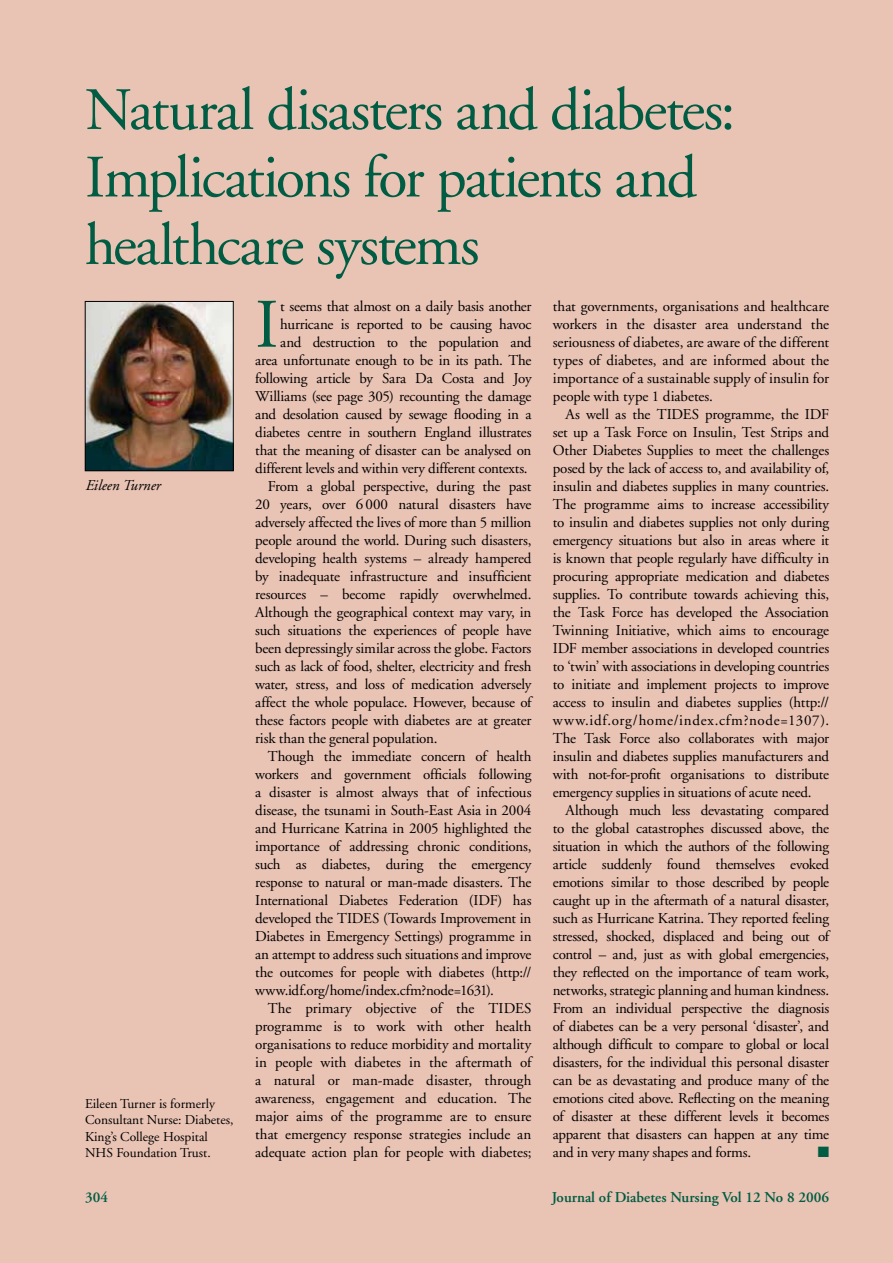
<style>
.page{position:relative;width:893px;height:1263px;background:#e9c3b4}
.page>*{position:absolute;margin:0;border:0;box-sizing:border-box;transform-origin:0 0}
.t1{font:69.3px "Adobe Garamond";color:#005c42}
.t2{font:60px/67.5px "Adobe Garamond";letter-spacing:-.03em;color:#005c42}
.t3{font:15px/18px "Adobe Garamond";letter-spacing:-.01em;color:#000;text-align:justify}
.t4{font:600 15px "Adobe Garamond";color:#005c42}
.t5{font:italic 15px "Adobe Garamond";color:#000}
.t6{font:15px "Zapf Dingbats ITC";color:#005c42}
.t7{font:13.5px/16.2px "Adobe Garamond";color:#000}
</style>
<div class="page">
<img style="left:87px;top:303px;width:145px;height:166px">
<div style="left:85px;top:301px;width:149px;height:170px;border:1px solid #000"></div>
<h2 class="t2" style="left:85px;top:78px;width:652px">Natural disasters and diabetes:<br>Implications for patients and healthcare systems</h2>
<h1 class="t1" style="left:255px;top:288px;width:25px">I</h1>
<p class="t3" style="left:280px;top:297px;width:253px">t seems that almost on a daily basis another</p>
<p class="t3" style="left:553px;top:297px;width:278px">that governments, organisations and healthcare workers in the disaster area understand the seriousness of diabetes, are aware of the different types of diabetes, and are informed about the importance of a sustainable supply of insulin for people with type 1 diabetes.</p>
<p class="t3" style="left:553px;top:405px;width:278px;text-indent:13px">As well as the TIDES programme, the IDF set up a Task Force on Insulin, Test Strips and Other Diabetes Supplies to meet the challenges posed by the lack of access to, and availability of, insulin and diabetes supplies in many countries.<br>The programme aims to increase accessibility to insulin and diabetes supplies not only during emergency situations but also in areas where it is known that people regularly have difficulty in procuring appropriate medication and diabetes supplies. To contribute towards achieving this, the Task Force has developed the Association Twinning Initiative, which aims to encourage IDF member associations in developed countries to ‘twin’ with associations in developing countries to initiate and implement projects to improve access to insulin and diabetes supplies (http:// www.idf.org/home/index.cfm?node=1307).<br>The Task Force also collaborates with major insulin and diabetes supplies manufacturers and with not-for-profit organisations to distribute emergency supplies in situations of acute need.</p>
<p class="t3" style="left:553px;top:801px;width:278px;text-indent:13px">Although much less devastating compared to the global catastrophes discussed above, the situation in which the authors of the following article suddenly found themselves evoked emotions similar to those described by people caught up in the aftermath of a natural disaster, such as Hurricane Katrina. They reported feeling stressed, shocked, displaced and being out of control – and, just as with global emergencies, they reflected on the importance of team work, networks, strategic planning and human kindness.<br>From an individual perspective the diagnosis of diabetes can be a very personal ‘disaster’, and although difficult to compare to global or local disasters, for the individual this personal disaster can be as devastating and produce many of the emotions cited above. Reflecting on the meaning of disaster at these different levels it becomes apparent that disasters can happen at any time and in very many shapes and forms.</p>
<p class="t3" style="left:280px;top:315px;width:253px">hurricane is reported to be causing havoc</p>
<p class="t3" style="left:280px;top:333px;width:253px">and destruction to the population and</p>
<p class="t3" style="left:255px;top:351px;width:278px">area unfortunate enough to be in its path. The</p>
<p class="t3" style="left:255px;top:369px;width:278px">following article by Sara Da Costa and Joy</p>
<p class="t3" style="left:255px;top:387px;width:278px">Williams (see page 305) recounting the damage</p>
<p class="t3" style="left:255px;top:405px;width:278px">and desolation caused by sewage flooding in a</p>
<p class="t3" style="left:255px;top:423px;width:278px">diabetes centre in southern England illustrates</p>
<p class="t3" style="left:255px;top:441px;width:278px">that the meaning of disaster can be analysed on</p>
<p class="t3" style="left:255px;top:459px;width:274px">different levels and within very different contexts.</p>
<p class="t3" style="left:268px;top:477px;width:265px">From a global perspective, during the past</p>
<p class="t3" style="left:255px;top:495px;width:278px">20 years, over 6 000 natural disasters have</p>
<p class="t3" style="left:255px;top:513px;width:278px">adversely affected the lives of more than 5 million</p>
<p class="t3" style="left:255px;top:531px;width:278px">people around the world. During such disasters,</p>
<p class="t3" style="left:255px;top:549px;width:278px">developing health systems – already hampered</p>
<p class="t3" style="left:255px;top:567px;width:278px">by inadequate infrastructure and insufficient</p>
<p class="t3" style="left:255px;top:585px;width:278px">resources – become rapidly overwhelmed.</p>
<p class="t3" style="left:255px;top:603px;width:278px">Although the geographical context may vary, in</p>
<p class="t3" style="left:255px;top:621px;width:278px">such situations the experiences of people have</p>
<p class="t3" style="left:255px;top:639px;width:278px">been depressingly similar across the globe. Factors</p>
<p class="t3" style="left:255px;top:657px;width:278px">such as lack of food, shelter, electricity and fresh</p>
<p class="t3" style="left:255px;top:675px;width:278px">water, stress, and loss of medication adversely</p>
<p class="t3" style="left:255px;top:693px;width:278px">affect the whole populace. However, because of</p>
<p class="t3" style="left:255px;top:711px;width:278px">these factors people with diabetes are at greater</p>
<p class="t3" style="left:255px;top:729px;width:184px">risk than the general population.</p>
<p class="t3" style="left:268px;top:747px;width:265px">Though the immediate concern of health</p>
<p class="t3" style="left:255px;top:765px;width:278px">workers and government officials following</p>
<p class="t3" style="left:255px;top:783px;width:278px">a disaster is almost always that of infectious</p>
<p class="t3" style="left:255px;top:801px;width:278px">disease, the tsunami in South-East Asia in 2004</p>
<p class="t3" style="left:255px;top:819px;width:278px">and Hurricane Katrina in 2005 highlighted the</p>
<p class="t3" style="left:255px;top:837px;width:278px">importance of addressing chronic conditions,</p>
<p class="t3" style="left:255px;top:855px;width:278px">such as diabetes, during the emergency</p>
<p class="t3" style="left:255px;top:873px;width:278px">response to natural or man-made disasters. The</p>
<p class="t3" style="left:255px;top:891px;width:278px">International Diabetes Federation (IDF) has</p>
<p class="t3" style="left:255px;top:909px;width:278px">developed the TIDES (Towards Improvement in</p>
<p class="t3" style="left:255px;top:927px;width:278px">Diabetes in Emergency Settings) programme in</p>
<p class="t3" style="left:255px;top:945px;width:278px">an attempt to address such situations and improve</p>
<p class="t3" style="left:255px;top:963px;width:278px">the outcomes for people with diabetes (http://</p>
<p class="t3" style="left:255px;top:981px;width:240px">www.idf.org/home/index.cfm?node=1631).</p>
<p class="t3" style="left:268px;top:999px;width:265px">The primary objective of the TIDES</p>
<p class="t3" style="left:255px;top:1017px;width:278px">programme is to work with other health</p>
<p class="t3" style="left:255px;top:1035px;width:278px">organisations to reduce morbidity and mortality</p>
<p class="t3" style="left:255px;top:1053px;width:278px">in people with diabetes in the aftermath of</p>
<p class="t3" style="left:255px;top:1071px;width:278px">a natural or man-made disaster, through</p>
<p class="t3" style="left:255px;top:1089px;width:278px">awareness, engagement and education. The</p>
<p class="t3" style="left:255px;top:1107px;width:278px">major aims of the programme are to ensure</p>
<p class="t3" style="left:255px;top:1125px;width:278px">that emergency response strategies include an</p>
<p class="t3" style="left:255px;top:1143px;width:278px">adequate action plan for people with diabetes;</p>
<p class="t5" style="left:85px;top:478px;width:77px">Eileen Turner</p>
<p class="t7" style="left:85px;top:1096px;width:150px">Eileen Turner is formerly<br>Consultant Nurse: Diabetes,<br>King’s College Hospital<br>NHS Foundation Trust.</p>
<p class="t6" style="left:818px;top:1144px;width:13px">■</p>
<p class="t4" style="left:85px;top:1189px;width:24px">304</p>
<p class="t4" style="left:552px;top:1189px;width:279px">Journal of Diabetes Nursing Vol 12 No 8 2006</p>
</div>
